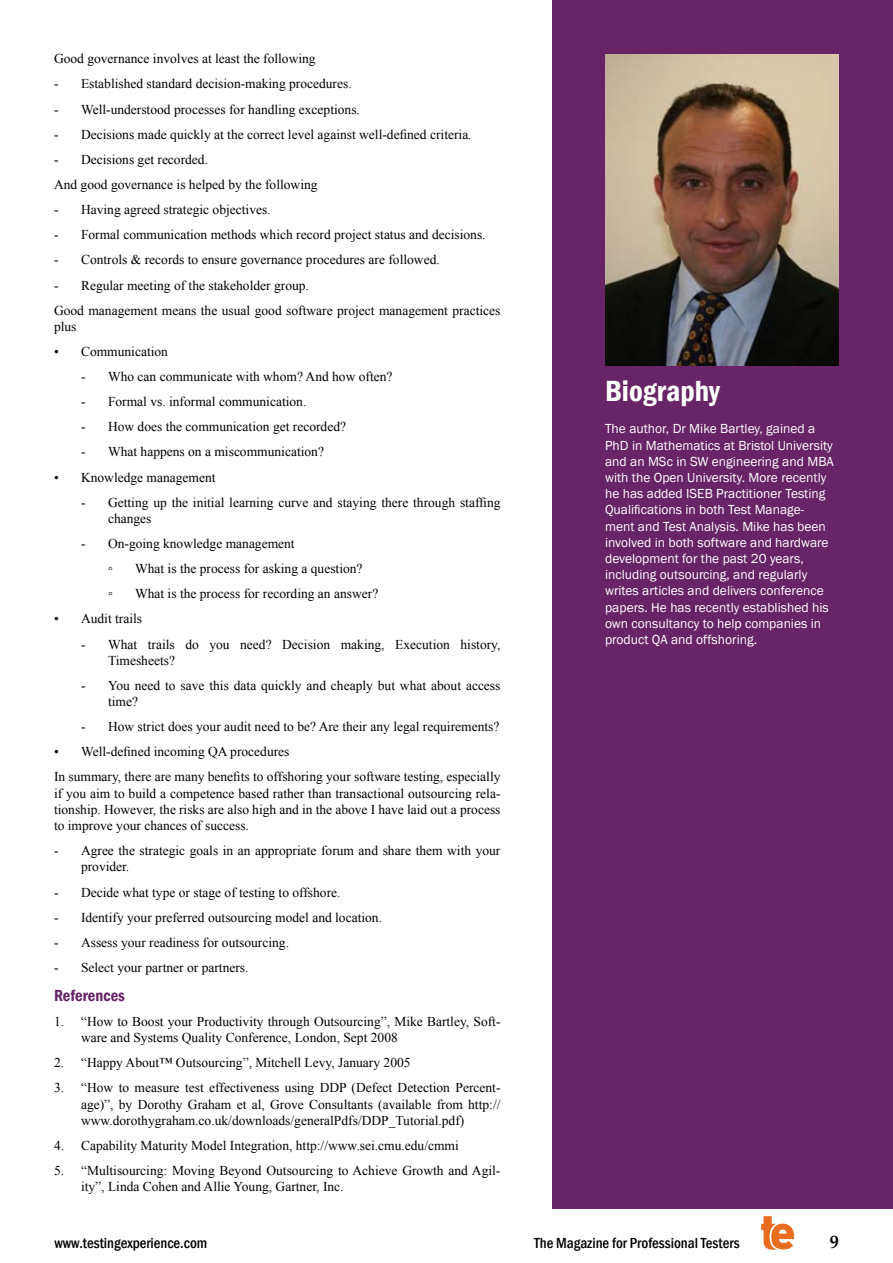
<style>
.page{position:relative;width:893px;height:1263px;background:#fff}
.page>*{position:absolute;margin:0;border:0;box-sizing:border-box;transform-origin:0 0}
.t1{font:600 condensed 30px "Franklin Gothic";color:#fff}
.t2{font:700 18px "Book Antiqua";color:#000}
.t3{font:600 condensed 16.5px "Franklin Gothic";color:#672467}
.t4{font:500 condensed 15px "Franklin Gothic";color:#000}
.t5{font:13.5px/16.2px "Times New Roman";color:#000}
.t6{font:13.5px/16.2px "Franklin Gothic";color:#fff}
.t7{font:13.5px "Arial";color:#000}
</style>
<div class="page">
<svg style="left:761px;top:1216px;width:33px;height:33px"></svg>
<div style="left:553px;top:0;width:340px;height:1209px;background:#672467"></div>
<img style="left:605px;top:54px;width:234px;height:312px">
<p class="t5" style="left:54px;top:51px;width:263px">Good governance involves at least the following</p>
<p class="t5" style="left:54px;top:76px;width:299px">- Established standard decision-making procedures.</p>
<p class="t5" style="left:54px;top:101px;width:307px">- Well-understood processes for handling exceptions.</p>
<p class="t5" style="left:54px;top:126px;width:419px">- Decisions made quickly at the correct level against well-defined criteria.</p>
<p class="t5" style="left:54px;top:147px;width:265px;line-height:25px">- Decisions get recorded.<br>And good governance is helped by the following</p>
<p class="t5" style="left:54px;top:201px;width:218px">- Having agreed strategic objectives.</p>
<p class="t5" style="left:54px;top:226px;width:433px">- Formal communication methods which record project status and decisions.</p>
<p class="t5" style="left:54px;top:252px;width:387px">- Controls &amp; records to ensure governance procedures are followed.</p>
<p class="t5" style="left:54px;top:272px;width:448px;line-height:25px">- Regular meeting of the stakeholder group.<br>Good management means the usual good software project management practices</p>
<p class="t5" style="left:54px;top:318px;width:24px">plus</p>
<p class="t5" style="left:54px;top:343px;width:116px">• Communication</p>
<p class="t5" style="left:81px;top:368px;width:313px">- Who can communicate with whom? And how often?</p>
<p class="t5" style="left:81px;top:393px;width:227px">- Formal vs. informal communication.</p>
<p class="t5" style="left:81px;top:418px;width:267px">- How does the communication get recorded?</p>
<p class="t5" style="left:81px;top:444px;width:244px">- What happens on a miscommunication?</p>
<p class="t5" style="left:54px;top:469px;width:163px">• Knowledge management</p>
<p class="t5" style="left:108px;top:494px;width:394px;text-indent:-27px">- Getting up the initial learning curve and staying there through staffing changes</p>
<p class="t5" style="left:81px;top:535px;width:215px">- On-going knowledge management</p>
<p class="t7" style="left:108px;top:560px;width:6px">◦</p>
<p class="t5" style="left:135px;top:560px;width:229px">What is the process for asking a question?</p>
<p class="t7" style="left:108px;top:585px;width:6px">◦</p>
<p class="t5" style="left:135px;top:585px;width:245px">What is the process for recording an answer?</p>
<p class="t5" style="left:54px;top:611px;width:90px">• Audit trails</p>
<p class="t5" style="left:108px;top:636px;width:394px;text-indent:-27px">- What trails do you need? Decision making, Execution history,<br>Timesheets?</p>
<p class="t5" style="left:108px;top:677px;width:394px;text-indent:-27px">- You need to save this data quickly and cheaply but what about access time?</p>
<p class="t5" style="left:81px;top:718px;width:420px">- How strict does your audit need to be? Are their any legal requirements?</p>
<p class="t5" style="left:54px;top:739px;width:448px;line-height:25px">• Well-defined incoming QA procedures<br>In summary, there are many benefits to offshoring your software testing, especially</p>
<p class="t5" style="left:54px;top:785px;width:448px;text-align:justify">if you aim to build a competence based rather than transactional outsourcing rela&shy;tionship. However, the risks are also high and in the above I have laid out a process to improve your chances of success.</p>
<p class="t5" style="left:81px;top:842px;width:421px;text-indent:-27px">- Agree the strategic goals in an appropriate forum and share them with your provider.</p>
<p class="t5" style="left:54px;top:884px;width:288px">- Decide what type or stage of testing to offshore.</p>
<p class="t5" style="left:54px;top:909px;width:330px">- Identify your preferred outsourcing model and location.</p>
<p class="t5" style="left:54px;top:934px;width:237px">- Assess your readiness for outsourcing.</p>
<p class="t5" style="left:54px;top:959px;width:196px">- Select your partner or partners.</p>
<p class="t3" style="left:54px;top:984px;width:73px">References</p>
<p class="t5" style="left:81px;top:1013px;width:421px;text-indent:-27px">1. “How to Boost your Productivity through Outsourcing”, Mike Bartley, Soft&shy;ware and Systems Quality Conference, London, Sept 2008</p>
<p class="t5" style="left:54px;top:1054px;width:358px">2. “Happy About™ Outsourcing”, Mitchell Levy, January 2005</p>
<p class="t5" style="left:81px;top:1079px;width:421px;text-align:justify;text-indent:-27px">3. “How to measure test effectiveness using DDP (Defect Detection Percent&shy;age)”, by Dorothy Graham et al, Grove Consultants (available from http:// www.dorothygraham.co.uk/downloads/generalPdfs/DDP_Tutorial.pdf)</p>
<p class="t5" style="left:54px;top:1137px;width:406px">4. Capability Maturity Model Integration, http://www.sei.cmu.edu/cmmi</p>
<p class="t5" style="left:81px;top:1162px;width:421px;text-indent:-27px">5. “Multisourcing: Moving Beyond Outsourcing to Achieve Growth and Agil&shy;ity”, Linda Cohen and Allie Young, Gartner, Inc.</p>
<h1 class="t1" style="left:605px;top:371px;width:116px">Biography</h1>
<p class="t6" style="left:605px;top:421px;width:230px">The author, Dr Mike Bartley, gained a PhD in Mathematics at Bristol University and an MSc in SW engineering and MBA with the Open University. More recently he has added ISEB Practitioner Testing Qualifications in both Test Manage&shy;ment and Test Analysis. Mike has been involved in both software and hardware development for the past 20 years, including outsourcing, and regularly writes articles and delivers conference papers. He has recently established his own consultancy to help companies in product QA and offshoring.</p>
<p class="t4" style="left:54px;top:1233px;width:154px">www.testingexperience.com</p>
<p class="t4" style="left:534px;top:1233px;width:207px">The Magazine for Professional Testers</p>
<h2 class="t2" style="left:830px;top:1229px;width:10px">9</h2>
</div>
